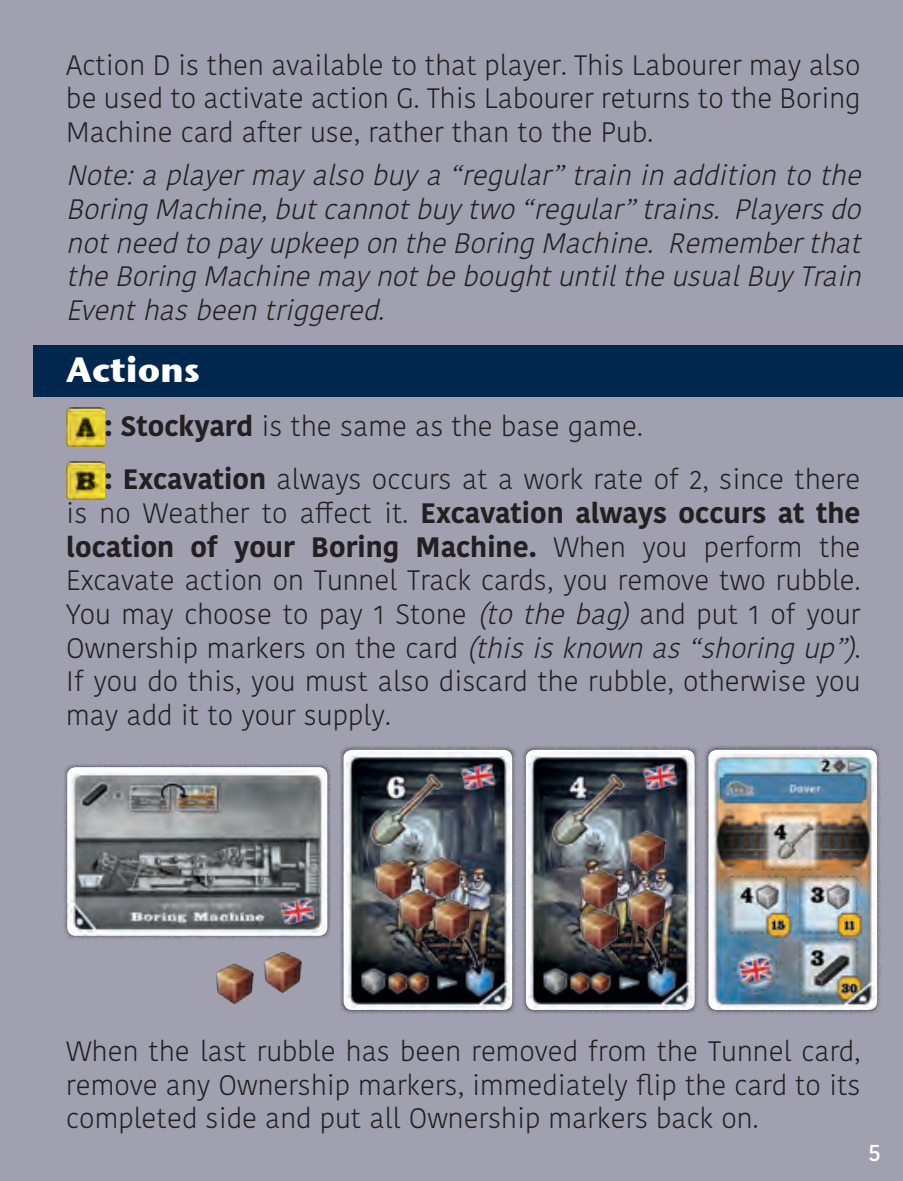
<style>
.page{position:relative;width:903px;height:1181px;background:#fff}
.page>*{position:absolute;margin:0;border:0;box-sizing:border-box;transform-origin:0 0}
.t1{font:700 35px "Stone Sans ITC";color:#fff}
.t2{font:300 28px/33.6px "Kohinoor Bangla";color:#231f20;text-align:justify}
.t3{font:italic 300 28px/33.6px "Kohinoor Bangla";color:#231f20;text-align:justify}
.t4{font:500 24.5px "Kohinoor Bangla";color:#fff}
.s1{font-weight:700}
.s2{font-style:italic}
</style>
<div class="page">
<div style="left:0;top:0;width:902px;height:1180px;background:#a0a0b1"></div>
<div style="left:33px;top:345px;width:869px;height:51px;background:#00274e"></div>
<img style="left:66px;top:407px;width:39px;height:39px">
<img style="left:66px;top:461px;width:39px;height:39px">
<div style="left:62px;top:763px;width:269px;height:177px;background:#231f20;opacity:.75"></div>
<img style="left:67px;top:767px;width:260px;height:168px">
<div style="left:703px;top:745px;width:178px;height:269px;background:#231f20;opacity:.75"></div>
<img style="left:708px;top:749px;width:168px;height:260px">
<div style="left:340px;top:745px;width:176px;height:268px;background:#231f20;opacity:.75"></div>
<img style="left:343px;top:749px;width:169px;height:260px">
<div style="left:522px;top:745px;width:177px;height:268px;background:#231f20;opacity:.75"></div>
<img style="left:526px;top:749px;width:168px;height:260px">
<img style="left:369px;top:853px;width:48px;height:52px">
<img style="left:417px;top:851px;width:48px;height:42px">
<img style="left:393px;top:883px;width:48px;height:52px">
<img style="left:427px;top:893px;width:48px;height:52px">
<img style="left:622px;top:825px;width:48px;height:52px">
<img style="left:575px;top:863px;width:48px;height:40px">
<img style="left:622px;top:883px;width:48px;height:52px">
<img style="left:575px;top:903px;width:48px;height:52px">
<img style="left:263px;top:951px;width:39px;height:43px">
<img style="left:215px;top:963px;width:39px;height:42px">
<p class="t2" style="left:66px;top:48px;width:795px">Action D is then available to that player. This Labourer may also be used to activate action G. This Labourer returns to the Boring Machine card after use, rather than to the Pub.</p>
<p class="t3" style="left:66px;top:158px;width:804px">Note:aplayermayalsobuya“regular”traininadditiontothe BoringMachine,butcannotbuytwo“regular”trains. Playersdo notneedtopayupkeepontheBoringMachine. Rememberthat theBoringMachinemaynotbeboughtuntiltheusualBuyTrain Eventhasbeentriggered.</p>
<p class="t1" style="left:66px;top:338px;width:135px">Actions</p>
<p class="t2" style="left:105px;top:398px;width:757px;line-height:53.9px"><span class="s1">: Stockyard</span> is the same as the base game.<br><span class="s1">: Excavation</span> always occurs at a work rate of 2, since there</p>
<p class="t2" style="left:66px;top:496px;width:795px">is no Weather to affect it. <span class="s1">Excavation always occurs at the location of your Boring Machine.</span> When you perform the Excavate action on Tunnel Track cards, you remove two rubble.<br>You may choose to pay 1 Stone <span class="s2">(to the bag)</span> and put 1 of your Ownership markers on the card <span class="s2">(thisisknownas“shoringup”)</span>.<br>If you do this, you must also discard the rubble, otherwise you may add it to your supply.</p>
<p class="t2" style="left:66px;top:1033px;width:795px">When the last rubble has been removed from the Tunnel card, remove any Ownership markers, immediately flip the card to its completed side and put all Ownership markers back on.</p>
<p class="t4" style="left:868px;top:1131px;width:14px">5</p>
</div>
